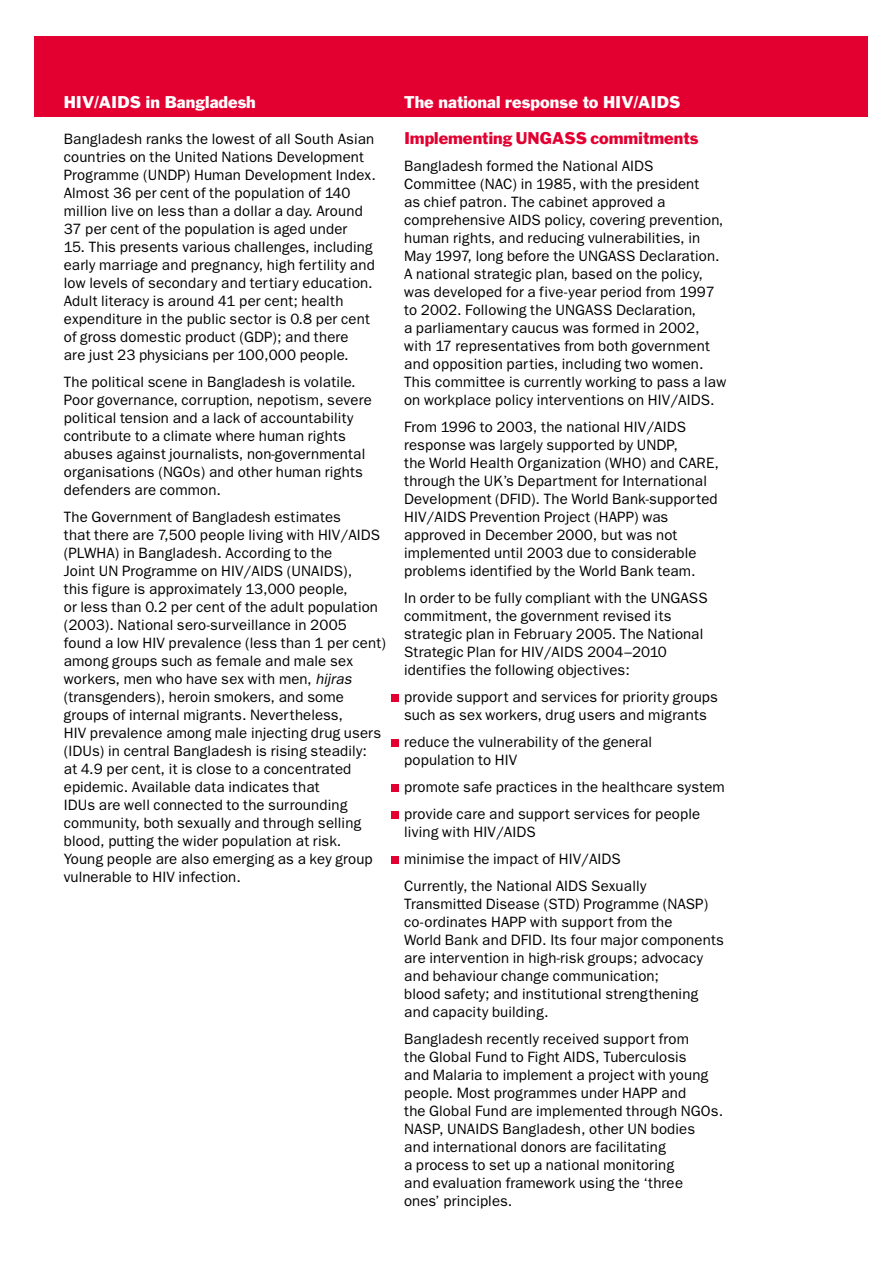
<style>
.page{position:relative;width:893px;height:1263px;background:#fff}
.page>*{position:absolute;margin:0;border:0;box-sizing:border-box;transform-origin:0 0}
.t1{font:15.75px "Franklin Gothic";letter-spacing:.005em;color:#fff}
.t2{font:15.75px "Franklin Gothic";color:#e30031}
.t3{font:15px/18px "Franklin Gothic";letter-spacing:.01em;color:#000}
.s1{font-style:italic}
</style>
<div class="page">
<div style="left:34px;top:36px;width:833px;height:81px;background:#e30031"></div>
<div style="left:391px;top:856px;width:7px;height:8px;background:#e30031"></div>
<div style="left:391px;top:812px;width:7px;height:7px;background:#e30031"></div>
<div style="left:391px;top:784px;width:7px;height:8px;background:#e30031"></div>
<div style="left:391px;top:740px;width:7px;height:7px;background:#e30031"></div>
<div style="left:391px;top:694px;width:7px;height:8px;background:#e30031"></div>
<p class="t1" style="left:64px;top:96px;width:193px">HIV/AIDS in Bangladesh</p>
<p class="t3" style="left:64px;top:131px;width:313px">Bangladesh ranks the lowest of all South Asian countries on the United Nations Development Programme (UNDP) Human Development Index.<br>Almost 36 per cent of the population of 140 million live on less than a dollar a day. Around 37 per cent of the population is aged under</p>
<p class="t3" style="left:64px;top:239px;width:312px">15. This presents various challenges, including early marriage and pregnancy, high fertility and low levels of secondary and tertiary education.<br>Adult literacy is around 41 per cent; health expenditure in the public sector is 0.8 per cent of gross domestic product (GDP); and there<br>are just 23 physicians per 100,000 people.</p>
<p class="t3" style="left:64px;top:374px;width:309px">The political scene in Bangladesh is volatile.<br>Poor governance, corruption, nepotism, severe political tension and a lack of accountability contribute to a climate where human rights abuses against journalists, non-governmental organisations (NGOs) and other human rights defenders are common.</p>
<p class="t3" style="left:64px;top:509px;width:323px">The Government of Bangladesh estimates<br>that there are 7,500 people living with HIV/AIDS (PLWHA) in Bangladesh. According to the<br>Joint UN Programme on HIV/AIDS (UNAIDS),<br>this figure is approximately 13,000 people,<br>or less than 0.2 per cent of the adult population (2003). National sero-surveillance in 2005 found a low HIV prevalence (less than 1 per cent) among groups such as female and male sex workers, men who have sex with men, <span class="s1">hijras </span>(transgenders), heroin smokers, and some groups of internal migrants. Nevertheless,<br>HIV prevalence among male injecting drug users (IDUs) in central Bangladesh is rising steadily:<br>at 4.9 per cent, it is close to a concentrated epidemic. Available data indicates that<br>IDUs are well connected to the surrounding community, both sexually and through selling blood, putting the wider population at risk.<br>Young people are also emerging as a key group vulnerable to HIV infection.</p>
<p class="t1" style="left:404px;top:96px;width:278px">The national response to HIV/AIDS</p>
<p class="t2" style="left:404px;top:132px;width:296px">Implementing UNGASS commitments</p>
<p class="t3" style="left:404px;top:158px;width:324px">Bangladesh formed the National AIDS Committee (NAC) in 1985, with the president<br>as chief patron. The cabinet approved a comprehensive AIDS policy, covering prevention, human rights, and reducing vulnerabilities, in May 1997, long before the UNGASS Declaration.<br>A national strategic plan, based on the policy, was developed for a five-year period from 1997 to 2002. Following the UNGASS Declaration,<br>a parliamentary caucus was formed in 2002, with 17 representatives from both government and opposition parties, including two women.<br>This committee is currently working to pass a law on workplace policy interventions on HIV/AIDS.</p>
<p class="t3" style="left:404px;top:419px;width:316px">From 1996 to 2003, the national HIV/AIDS response was largely supported by UNDP,<br>the World Health Organization (WHO) and CARE, through the UK’s Department for International Development (DFID). The World Bank-supported HIV/AIDS Prevention Project (HAPP) was approved in December 2000, but was not implemented until 2003 due to considerable problems identified by the World Bank team.</p>
<p class="t3" style="left:404px;top:590px;width:305px">In order to be fully compliant with the UNGASS commitment, the government revised its strategic plan in February 2005. The National Strategic Plan for HIV/AIDS 2004–2010 identifies the following objectives:</p>
<p class="t3" style="left:404px;top:689px;width:315px">provide support and services for priority groups such as sex workers, drug users and migrants</p>
<p class="t3" style="left:404px;top:734px;width:249px">reduce the vulnerability of the general population to HIV</p>
<p class="t3" style="left:404px;top:775px;width:322px;line-height:27px">promote safe practices in the healthcare system provide care and support services for people</p>
<p class="t3" style="left:404px;top:820px;width:244px;line-height:27px">living with HIV/AIDS<br>minimise the impact of HIV/AIDS<br>Currently, the National AIDS Sexually</p>
<p class="t3" style="left:404px;top:896px;width:321px">Transmitted Disease (STD) Programme (NASP) co-ordinates HAPP with support from the<br>World Bank and DFID. Its four major components are intervention in high-risk groups; advocacy and behaviour change communication;<br>blood safety; and institutional strengthening and capacity building.</p>
<p class="t3" style="left:404px;top:1031px;width:320px">Bangladesh recently received support from<br>the Global Fund to Fight AIDS, Tuberculosis<br>and Malaria to implement a project with young people. Most programmes under HAPP and<br>the Global Fund are implemented through NGOs.<br>NASP, UNAIDS Bangladesh, other UN bodies and international donors are facilitating<br>a process to set up a national monitoring<br>and evaluation framework using the ‘three<br>ones’ principles.</p>
</div>
